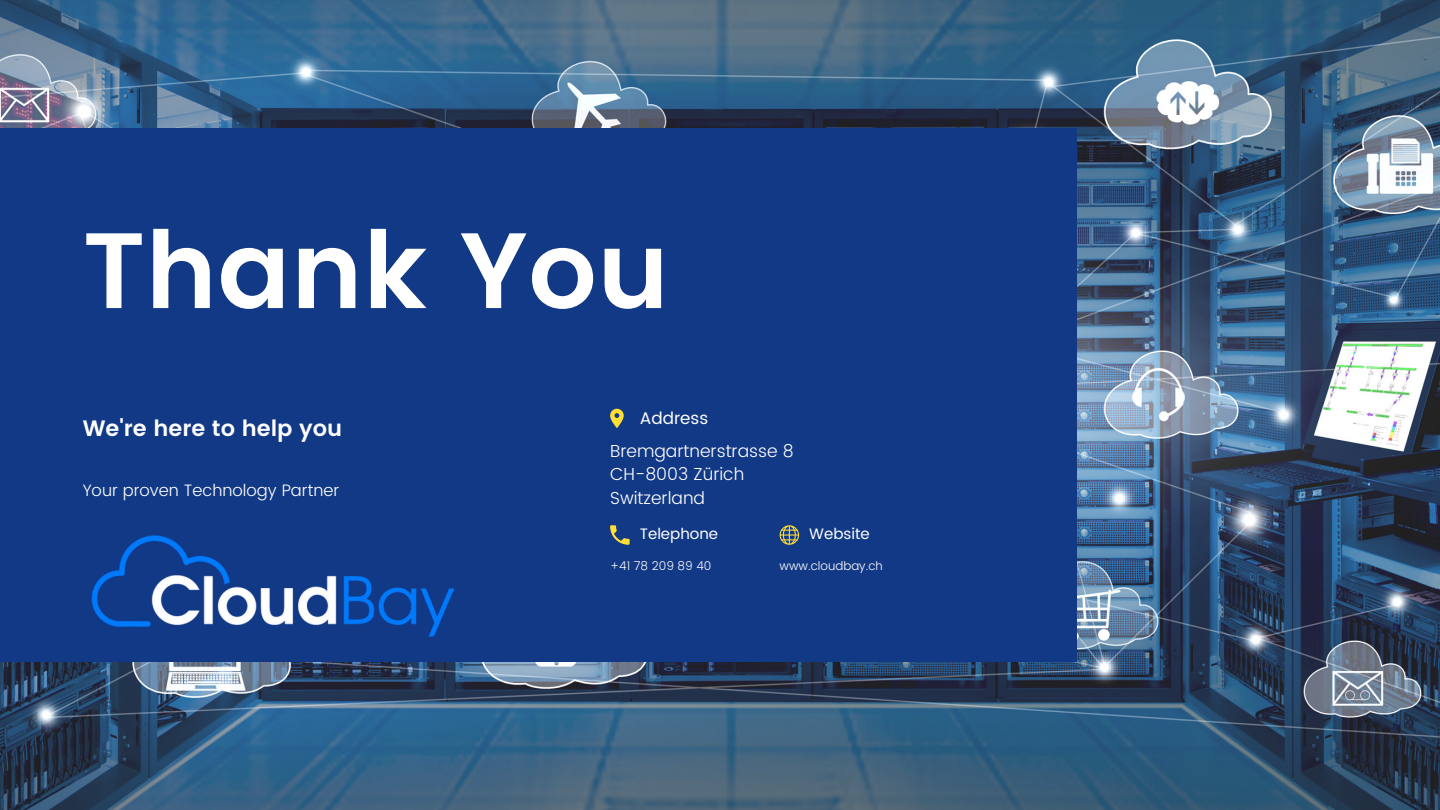
<style>
.page{position:relative;width:1440px;height:810px;background:#fff}
.page>*{position:absolute;margin:0;border:0;box-sizing:border-box;transform-origin:0 0}
.t1{font:600 107.1px "Poppins";color:#fff}
.t2{font:600 22.3px "Poppins";color:#fff}
.t3{font:300 17.4px "Poppins";color:#fff}
.t4{font:16.9px "Poppins";color:#fff}
.t5{font:300 16.5px "Poppins";color:#fff}
.t6{font:15.1px "Poppins";color:#fff}
.t7{font:300 12px "Poppins";color:#fff}
</style>
<div class="page">
<img style="left:0;top:0;width:1440px;height:810px">
<div style="left:0;top:128px;width:1077px;height:534px;background:#123986"></div>
<svg style="left:610px;top:409px;width:14px;height:19px"></svg>
<svg style="left:610px;top:525px;width:20px;height:20px"></svg>
<svg style="left:780px;top:525px;width:19px;height:20px"></svg>
<img style="left:91px;top:535px;width:364px;height:102px">
<p class="t1" style="left:83px;top:208px;width:588px">Thank You</p>
<p class="t2" style="left:83px;top:415px;width:261px">We're here to help you</p>
<p class="t5" style="left:83px;top:481px;width:258px">Your proven Technology Partner</p>
<p class="t4" style="left:640px;top:408px;width:70px">Address</p>
<p class="t3" style="left:610px;top:440px;width:185px">Bremgartnerstrasse 8</p>
<p class="t3" style="left:610px;top:464px;width:136px">CH-8003 Zürich</p>
<p class="t3" style="left:610px;top:488px;width:96px">Switzerland</p>
<p class="t6" style="left:640px;top:525px;width:80px">Telephone</p>
<p class="t7" style="left:610px;top:559px;width:103px">+41 78 209 89 40</p>
<p class="t6" style="left:809px;top:525px;width:62px">Website</p>
<p class="t7" style="left:780px;top:559px;width:105px">www.cloudbay.ch</p>
</div>
